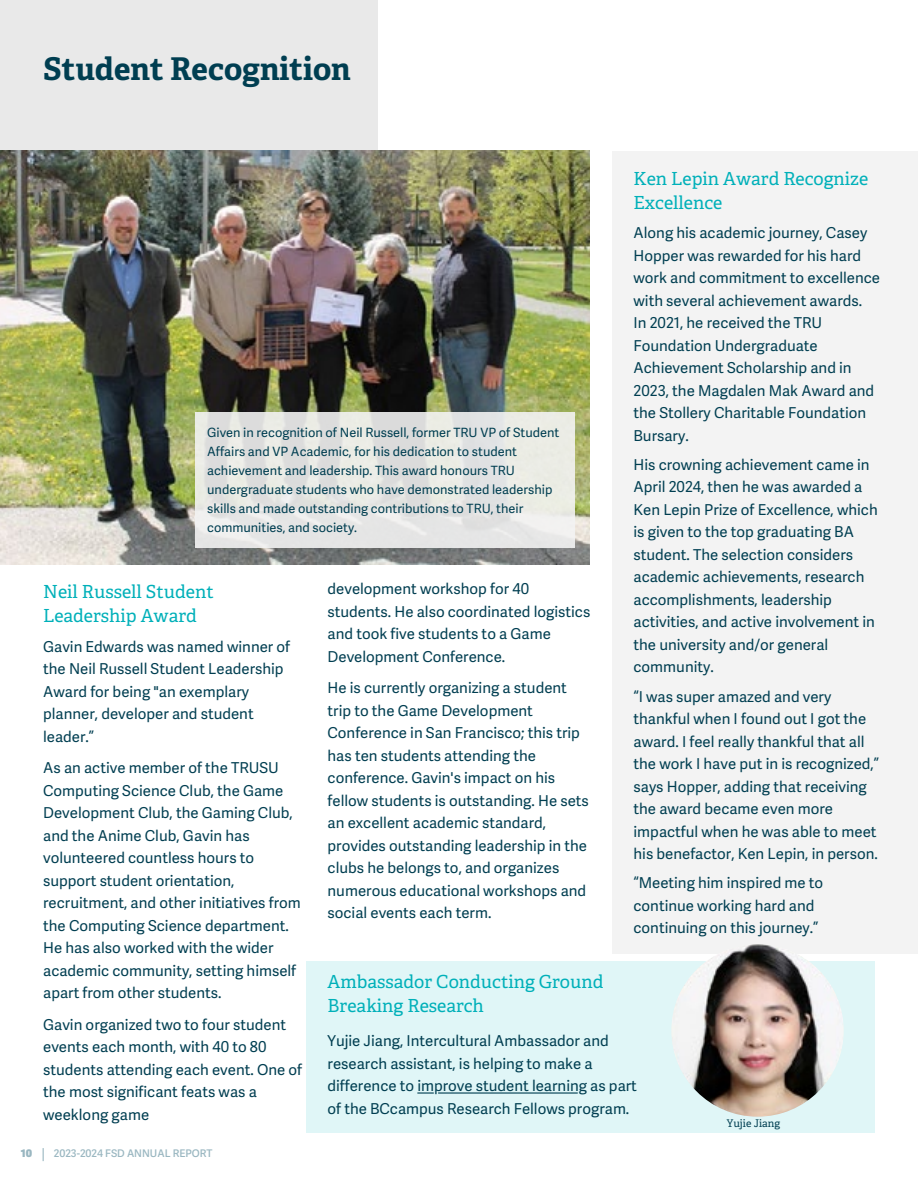
<style>
.page{position:relative;width:918px;height:1188px;background:#fff}
.page>*{position:absolute;margin:0;border:0;box-sizing:border-box;transform-origin:0 0}
.t1{font:700 31.35px "Adelle";color:#003e51}
.t2{font:18px/24px "Adelle";color:#00b0b9}
.t3{font:15px/22.5px "Adelle Sans";color:#003e51}
.t4{font:12.75px/19px "Adelle Sans";color:#003e51}
.t5{font:600 10.5px "Adelle Sans";color:#9ab7c1}
.t6{font:10.5px "Adelle";color:#003e51}
.t7{font:800 10.5px "Adelle Sans";color:#9ab7c1}
</style>
<div class="page">
<div style="left:0;top:0;width:377px;height:151px;background:#e9e9e9"></div>
<img style="left:0;top:151px;width:590px;height:413px">
<div style="left:195px;top:413px;width:379px;height:135px;background:#e5e6e4"></div>
<svg style="left:43px;top:1148px;width:1px;height:13px"></svg>
<div style="left:612px;top:151px;width:306px;height:803px;background:#f3f3f3"></div>
<div style="left:306px;top:962px;width:569px;height:171px;background:#e0f6f7"></div>
<img style="left:671px;top:944px;width:173px;height:173px;border-radius:86px">
<hr style="left:438px;top:1092px;width:140px;height:2px;background:#003e51">
<svg style="left:417px;top:1092px;width:17px;height:2px"></svg>
<h1 class="t1" style="left:43px;top:48px;width:309px">Student Recognition</h1>
<p class="t2" style="left:634px;top:167px;width:236px">Ken Lepin Award Recognize<br>Excellence</p>
<p class="t3" style="left:634px;top:221px;width:248px">Along his academic journey, Casey<br>Hopper was rewarded for his hard work and commitment to excellence with several achievement awards.<br>In 2021, he received the TRU<br>Foundation Undergraduate<br>Achievement Scholarship and in<br>2023, the Magdalen Mak Award and the Stollery Charitable Foundation<br>Bursary.</p>
<p class="t3" style="left:634px;top:453px;width:246px">His crowning achievement came in<br>April 2024, then he was awarded a<br>Ken Lepin Prize of Excellence, which is given to the top graduating BA student. The selection considers academic achievements, research accomplishments, leadership activities, and active involvement in the university and/or general community.</p>
<p class="t3" style="left:634px;top:685px;width:247px">“I was super amazed and very thankful when I found out I got the award. I feel really thankful that all the work I have put in is recognized,” says Hopper, adding that receiving the award became even more impactful when he was able to meet his benefactor, Ken Lepin, in person.</p>
<p class="t3" style="left:634px;top:871px;width:191px">“Meeting him inspired me to continue working hard and continuing on this journey.”</p>
<p class="t4" style="left:207px;top:422px;width:354px">Given in recognition of Neil Russell, former TRU VP of Student Affairs and VP Academic, for his dedication to student achievement and leadership. This award honours TRU undergraduate students who have demonstrated leadership skills and made outstanding contributions to TRU, their communities, and society.</p>
<p class="t3" style="left:328px;top:577px;width:264px">development workshop for 40 students. He also coordinated logistics and took five students to a Game<br>Development Conference.</p>
<p class="t3" style="left:328px;top:676px;width:263px">He is currently organizing a student trip to the Game Development Conference in San Francisco; this trip has ten students attending the conference. Gavin's impact on his fellow students is outstanding. He sets an excellent academic standard, provides outstanding leadership in the clubs he belongs to, and organizes numerous educational workshops and social events each term.</p>
<p class="t2" style="left:43px;top:580px;width:172px">Neil Russell Student<br>Leadership Award</p>
<p class="t3" style="left:43px;top:635px;width:248px">Gavin Edwards was named winner of the Neil Russell Student Leadership<br>Award for being "an exemplary planner, developer and student leader.”</p>
<p class="t3" style="left:43px;top:756px;width:259px">As an active member of the TRUSU Computing Science Club, the Game Development Club, the Gaming Club, and the Anime Club, Gavin has volunteered countless hours to support student orientation, recruitment, and other initiatives from the Computing Science department.<br>He has also worked with the wider academic community, setting himself apart from other students.</p>
<p class="t3" style="left:43px;top:1013px;width:260px">Gavin organized two to four student events each month, with 40 to 80 students attending each event. One of the most significant feats was a weeklong game</p>
<p class="t2" style="left:328px;top:970px;width:277px;line-height:23.5px">Ambassador Conducting Ground<br>Breaking Research</p>
<p class="t3" style="left:328px;top:1029px;width:311px">Yujie Jiang, Intercultural Ambassador and research assistant, is helping to make a difference to improve student learning as part of the BCcampus Research Fellows program.</p>
<p class="t6" style="left:727px;top:1117px;width:55px">Yujie Jiang</p>
<p class="t7" style="left:21px;top:1145px;width:13px">10</p>
<p class="t5" style="left:54px;top:1146px;width:160px">2023-2024 FSD ANNUAL REPORT</p>
</div>
